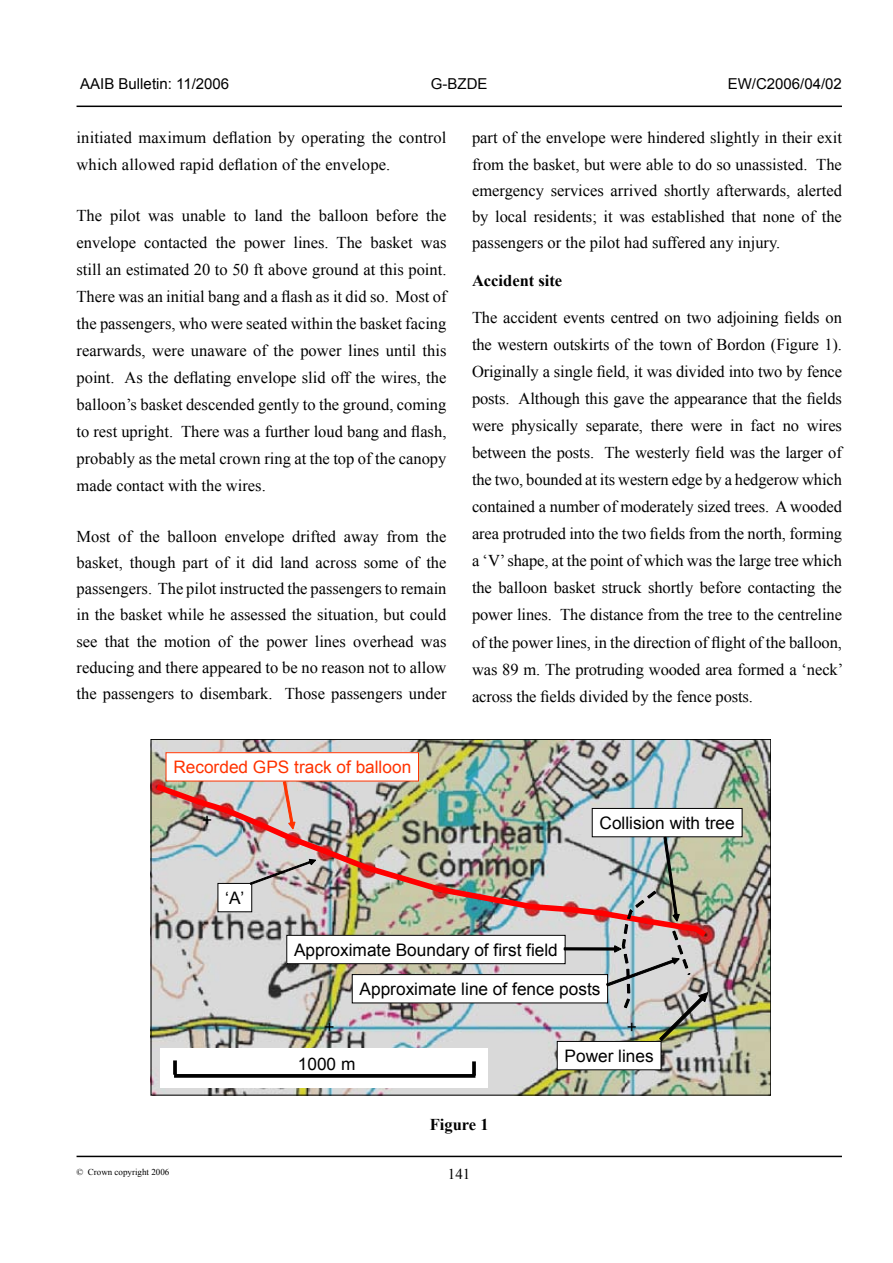
<style>
.page{position:relative;width:893px;height:1263px;background:#fff}
.page>*{position:absolute;margin:0;border:0;box-sizing:border-box;transform-origin:0 0}
.t1{font:17.25px "Arial";color:#000}
.t2{font:17.25px "Arial";color:#f30}
.t3{font:16.5px/27px "Times New Roman";color:#000;text-align:justify}
.t4{font:700 16.5px "Times New Roman";color:#000}
.t5{font:15px "Arial";color:#000}
.t6{font:15px "Times New Roman";color:#000}
.t7{font:9px "Times New Roman";color:#000}
</style>
<div class="page">
<hr style="left:77px;top:106px;width:765px;height:1px;background:#000">
<hr style="left:77px;top:1156px;width:765px;height:1px;background:#000">
<img style="left:151px;top:740px;width:620px;height:355px">
<svg style="left:283px;top:781px;width:12px;height:48px"></svg>
<p class="t5" style="left:80px;top:74px;width:150px">AAIB Bulletin: 11/2006</p>
<p class="t5" style="left:431px;top:74px;width:58px">G-BZDE</p>
<p class="t5" style="left:728px;top:74px;width:116px">EW/C2006/04/02</p>
<p class="t3" style="left:77px;top:124px;width:371px">initiated maximum deflation by operating the control which allowed rapid deflation of the envelope.</p>
<p class="t3" style="left:77px;top:202px;width:371px">The pilot was unable to land the balloon before the envelope contacted the power lines. The basket was still an estimated 20 to 50 ft above ground at this point.<br>There was an initial bang and a flash as it did so. Most of the passengers, who were seated within the basket facing rearwards, were unaware of the power lines until this point. As the deflating envelope slid off the wires, the balloon’s basket descended gently to the ground, coming to rest upright. There was a further loud bang and flash, probably as the metal crown ring at the top of the canopy made contact with the wires.</p>
<p class="t3" style="left:77px;top:523px;width:371px;line-height:26.2px">Most of the balloon envelope drifted away from the basket, though part of it did land across some of the passengers. The pilot instructed the passengers to remain in the basket while he assessed the situation, but could see that the motion of the power lines overhead was reducing and there appeared to be no reason not to allow the passengers to disembark. Those passengers under</p>
<p class="t2" style="left:173px;top:756px;width:239px">Recorded GPS track of balloon</p>
<p class="t3" style="left:472px;top:125px;width:371px;line-height:26.2px">part of the envelope were hindered slightly in their exit from the basket, but were able to do so unassisted. The emergency services arrived shortly afterwards, alerted by local residents; it was established that none of the passengers or the pilot had suffered any injury.</p>
<p class="t4" style="left:472px;top:269px;width:92px">Accident site</p>
<p class="t3" style="left:472px;top:304px;width:373px">The accident events centred on two adjoining fields on the western outskirts of the town of Bordon (Figure 1 ).<br>Originally a single field, it was divided into two by fence posts. Although this gave the appearance that the fields were physically separate, there were in fact no wires between the posts. The westerly field was the larger of the two, bounded at its western edge by a hedgerow which contained a number of moderately sized trees. A wooded area protruded into the two fields from the north, forming a ‘V’ shape, at the point of which was the large tree which the balloon basket struck shortly before contacting the power lines. The distance from the tree to the centreline of the power lines, in the direction of flight of the balloon, was 89 m. The protruding wooded area formed a ‘neck’ across the fields divided by the fence posts.</p>
<p class="t1" style="left:202px;top:809px;width:12px">+</p>
<p class="t1" style="left:675px;top:810px;width:12px">+</p>
<p class="t1" style="left:600px;top:812px;width:137px">Collision with tree</p>
<p class="t7" style="left:77px;top:1166px;width:94px">© Crown copyright 2006</p>
<p class="t1" style="left:225px;top:887px;width:21px">‘A’</p>
<p class="t1" style="left:294px;top:939px;width:265px">Approximate Boundary of first field</p>
<p class="t1" style="left:360px;top:978px;width:242px">Approximate line of fence posts</p>
<p class="t1" style="left:325px;top:1015px;width:12px">+</p>
<p class="t1" style="left:627px;top:1016px;width:12px">+</p>
<p class="t1" style="left:298px;top:1053px;width:59px">1000 m</p>
<p class="t4" style="left:430px;top:1113px;width:60px">Figure 1</p>
<p class="t6" style="left:448px;top:1163px;width:20px">141</p>
<p class="t1" style="left:565px;top:1045px;width:91px">Power lines</p>
</div>
